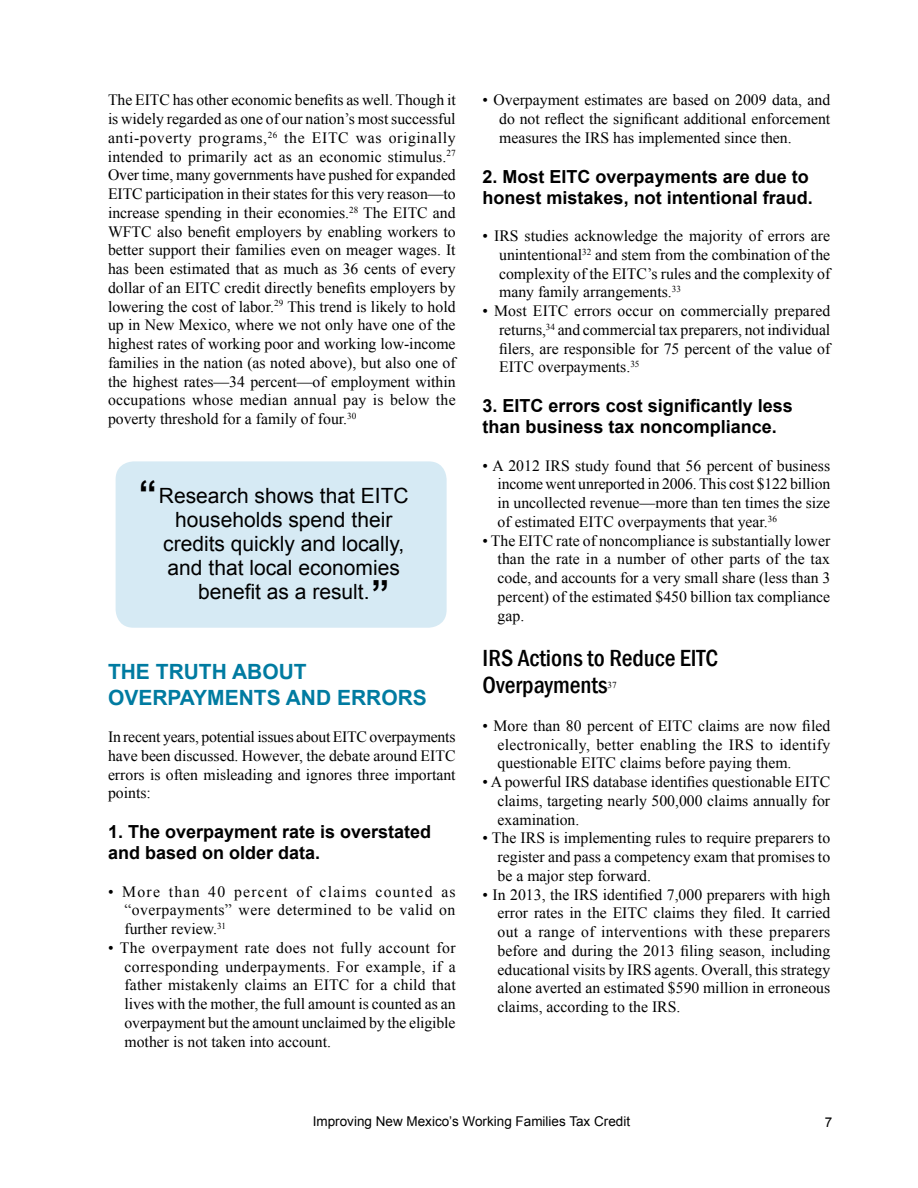
<style>
.page{position:relative;width:918px;height:1188px;background:#fff}
.page>*{position:absolute;margin:0;border:0;box-sizing:border-box;transform-origin:0 0}
.t1{font:700 36px "Arial";color:#000}
.t2{font:500 condensed 24px/27px "Franklin Gothic";color:#000}
.t3{font:21px "Arial";color:#000}
.t4{font:700 21px/25.5px "Arial";color:#007ba1}
.t5{font:700 18px/21px "Arial";color:#000}
.t6{font:15.75px/18.8px "Times New Roman";color:#000;text-align:justify}
.t7{font:13.5px "Arial";color:#000}
.t8{font:9.15px "Times New Roman";color:#000}
.s1{font-weight:700;font-size:36px}
</style>
<div class="page">
<div style="left:116px;top:461px;width:331px;height:167px;background:#d6eaf4;border-radius:18px"></div>
<p class="t6" style="left:108px;top:91px;width:349px">The EITC has other economic benefits as well. Though it is widely regarded as one of our nation’s most successful anti-poverty programs,<sup>26</sup> the EITC was originally intended to primarily act as an economic stimulus.<sup>27<br></sup>Over time, many governments have pushed for expanded EITC participation in their states for this very reason—to increase spending in their economies.<sup>28</sup> The EITC and WFTC also benefit employers by enabling workers to better support their families even on meager wages. It has been estimated that as much as 36 cents of every dollar of an EITC credit directly benefits employers by lowering the cost of labor.<sup>29</sup> This trend is likely to hold up in New Mexico, where we not only have one of the highest rates of working poor and working low-income families in the nation (as noted above), but also one of the highest rates—34 percent—of employment within occupations whose median annual pay is below the poverty threshold for a family of four.<sup>30</sup></p>
<h1 class="t1" style="left:139px;top:469px;width:19px">“</h1>
<h3 class="t3" style="left:159px;top:481px;width:251px">Research shows that EITC</h3>
<h3 class="t3" style="left:175px;top:505px;width:219px">households spend their</h3>
<h3 class="t3" style="left:163px;top:529px;width:243px">credits quickly and locally,</h3>
<h3 class="t3" style="left:168px;top:553px;width:234px">and that local economies</h3>
<h3 class="t3" style="left:198px;top:577px;width:193px">benefit as a result. <span class="s1">”</span></h3>
<h3 class="t4" style="left:108px;top:660px;width:320px">The Truth About<br>Overpayments and Errors</h3>
<p class="t6" style="left:108px;top:727px;width:349px">In recent years, potential issues about EITC overpayments have been discussed. However, the debate around EITC errors is often misleading and ignores three important points:</p>
<p class="t5" style="left:108px;top:822px;width:325px">1. The overpayment rate is overstated and based on older data.</p>
<p class="t6" style="left:125px;top:882px;width:333px;text-indent:-17px">• More than 40 percent of claims counted as “overpayments” were determined to be valid on further review.<sup>31</sup></p>
<p class="t6" style="left:125px;top:938px;width:333px;text-indent:-17px">• The overpayment rate does not fully account for corresponding underpayments. For example, if a father mistakenly claims an EITC for a child that lives with the mother, the full amount is counted as an overpayment but the amount unclaimed by the eligible mother is not taken into account.</p>
<p class="t6" style="left:499px;top:90px;width:333px;text-indent:-17px">• Overpayment estimates are based on 2009 data, and do not reflect the significant additional enforcement measures the IRS has implemented since then.</p>
<p class="t5" style="left:483px;top:166px;width:332px">2. Most EITC overpayments are due to honest mistakes, not intentional fraud.</p>
<p class="t6" style="left:499px;top:226px;width:333px;text-indent:-16px">• IRS studies acknowledge the majority of errors are unintentional<sup>32</sup> and stem from the combination of the complexity of the EITC’s rules and the complexity of many family arrangements.<sup>33</sup></p>
<p class="t6" style="left:499px;top:301px;width:333px;text-indent:-17px">• Most EITC errors occur on commercially prepared returns,<sup>34</sup> and commercial tax preparers, not individual filers, are responsible for 75 percent of the value of EITC overpayments.<sup>35</sup></p>
<p class="t5" style="left:483px;top:396px;width:312px">3. EITC errors cost significantly less than business tax noncompliance.</p>
<p class="t6" style="left:498px;top:456px;width:334px;text-indent:-15px">• A 2012 IRS study found that 56 percent of business income went unreported in 2006. This cost $122 billion in uncollected revenue—more than ten times the size of estimated EITC overpayments that year.<sup>36</sup></p>
<p class="t6" style="left:498px;top:531px;width:334px;text-indent:-15px">• The EITC rate of noncompliance is substantially lower than the rate in a number of other parts of the tax code, and accounts for a very small share (less than 3 percent) of the estimated $450 billion tax compliance gap.</p>
<h2 class="t2" style="left:483px;top:645px;width:237px">IRS Actions to Reduce EITC<br>Overpayments</h2>
<p class="t8" style="left:608px;top:679px;width:11px">37</p>
<p class="t6" style="left:498px;top:716px;width:334px;text-indent:-15px">• More than 80 percent of EITC claims are now filed electronically, better enabling the IRS to identify questionable EITC claims before paying them.</p>
<p class="t6" style="left:498px;top:772px;width:334px;text-indent:-15px">• A powerful IRS database identifies questionable EITC claims, targeting nearly 500,000 claims annually for examination.</p>
<p class="t6" style="left:498px;top:828px;width:334px;text-indent:-15px">• The IRS is implementing rules to require preparers to register and pass a competency exam that promises to be a major step forward.</p>
<p class="t6" style="left:498px;top:885px;width:334px;text-indent:-15px">• In 2013, the IRS identified 7,000 preparers with high error rates in the EITC claims they filed. It carried out a range of interventions with these preparers before and during the 2013 filing season, including educational visits by IRS agents. Overall, this strategy alone averted an estimated $590 million in erroneous claims, according to the IRS.</p>
<p class="t7" style="left:313px;top:1113px;width:319px">Improving New Mexico’s Working Families Tax Credit</p>
<p class="t7" style="left:825px;top:1113px;width:9px">7</p>
</div>
